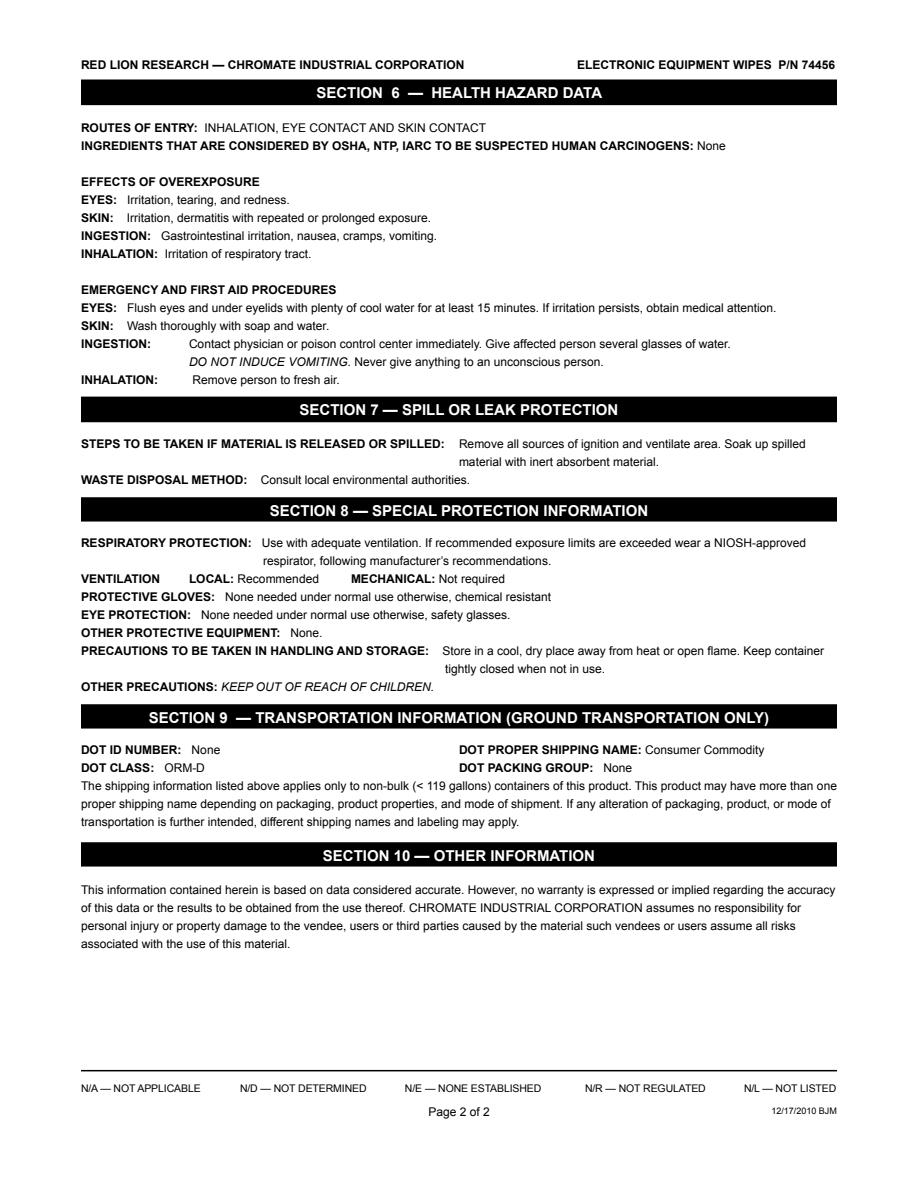
<style>
.page{position:relative;width:918px;height:1188px;background:#fff}
.page>*{position:absolute;margin:0;border:0;box-sizing:border-box;transform-origin:0 0}
.t1{font:700 15px "Arial";color:#fff}
.t2{font:12px/18px "Arial";color:#000}
.t3{font:700 12px/18px "Arial";color:#000}
.t4{font:italic 12px "Arial";color:#000}
.t5{font:10.5px "Arial";letter-spacing:-.01em;color:#000}
.t6{font:9px "Arial";color:#000}
.s1{font-weight:400}
.s2{font-weight:700}
.s3{font-style:italic}
.s4{font-weight:700;font-style:normal}
</style>
<div class="page">
<hr style="left:81px;top:1070px;width:756px;height:1px;background:#000">
<div style="left:82px;top:397px;width:754px;height:25px;background:#000"></div>
<div style="left:82px;top:80px;width:754px;height:24px;background:#000"></div>
<div style="left:81px;top:80px;width:756px;height:25px;border:2px solid #000"></div>
<div style="left:82px;top:498px;width:754px;height:23px;background:#000"></div>
<div style="left:81px;top:497px;width:756px;height:25px;border:2px solid #000"></div>
<div style="left:82px;top:705px;width:754px;height:23px;background:#000"></div>
<div style="left:81px;top:704px;width:756px;height:25px;border:2px solid #000"></div>
<div style="left:82px;top:843px;width:754px;height:23px;background:#000"></div>
<div style="left:81px;top:842px;width:756px;height:25px;border:2px solid #000"></div>
<p class="t3" style="left:81px;top:56px;width:385px">RED LION RESEARCH — CHROMATE INDUSTRIAL CORPORATION</p>
<p class="t3" style="left:577px;top:56px;width:260px">ELECTRONIC EQUIPMENT WIPES P/N 74456</p>
<p class="t1" style="left:316px;top:83px;width:287px">SECTION 6 — HEALTH HAZARD DATA</p>
<p class="t3" style="left:81px;top:119px;width:646px">ROUTES OF ENTRY: <span class="s1">INHALATION, EYE CONTACT AND SKIN CONTACT<br></span>INGREDIENTS THAT ARE CONSIDERED BY OSHA, NTP, IARC TO BE SUSPECTED HUMAN CARCINOGENS: <span class="s1">None</span></p>
<p class="t2" style="left:81px;top:173px;width:358px"><span class="s2">EFFECTS OF OVEREXPOSURE<br>EYES:</span> Irritation, tearing, and redness.<br><span class="s2">SKIN:</span> Irritation, dermatitis with repeated or prolonged exposure.<br><span class="s2">INGESTION:</span> Gastrointestinal irritation, nausea, cramps, vomiting.<br><span class="s2">INHALATION:</span> Irritation of respiratory tract.</p>
<p class="t2" style="left:81px;top:281px;width:697px"><span class="s2">EMERGENCY AND FIRST AID PROCEDURES<br>EYES:</span> Flush eyes and under eyelids with plenty of cool water for at least 15 minutes. If irritation persists, obtain medical attention.<br><span class="s2">SKIN:</span> Wash thoroughly with soap and water.<br><span class="s2">INGESTION:</span></p>
<p class="t2" style="left:189px;top:335px;width:543px">Contact physician or poison control center immediately. Give affected person several glasses of water.<br><span class="s3">DO NOT INDUCE VOMITING.</span> Never give anything to an unconscious person.</p>
<p class="t3" style="left:81px;top:371px;width:79px">INHALATION:</p>
<p class="t2" style="left:192px;top:371px;width:149px">Remove person to fresh air.</p>
<p class="t1" style="left:300px;top:400px;width:320px">SECTION 7 — SPILL OR LEAK PROTECTION</p>
<p class="t2" style="left:81px;top:435px;width:726px"><span class="s2">STEPS TO BE TAKEN IF MATERIAL IS RELEASED OR SPILLED:</span> Remove all sources of ignition and ventilate area. Soak up spilled</p>
<p class="t2" style="left:459px;top:453px;width:202px">material with inert absorbent material.</p>
<p class="t2" style="left:81px;top:471px;width:391px"><span class="s2">WASTE DISPOSAL METHOD:</span> Consult local environmental authorities.</p>
<p class="t1" style="left:270px;top:501px;width:380px">SECTION 8 — SPECIAL PROTECTION INFORMATION</p>
<p class="t2" style="left:263px;top:534px;width:545px;text-indent:-182px"><span class="s2">RESPIRATORY PROTECTION:</span> Use with adequate ventilation. If recommended exposure limits are exceeded wear a NIOSH-approved respirator, following manufacturer’s recommendations.</p>
<p class="t3" style="left:81px;top:571px;width:81px">VENTILATION</p>
<p class="t2" style="left:189px;top:570px;width:132px"><span class="s2">LOCAL:</span> Recommended</p>
<p class="t3" style="left:351px;top:571px;width:156px">MECHANICAL: <span class="s1">Not required</span></p>
<p class="t2" style="left:81px;top:588px;width:472px"><span class="s2">PROTECTIVE GLOVES:</span> None needed under normal use otherwise, chemical resistant</p>
<p class="t2" style="left:81px;top:606px;width:431px"><span class="s2">EYE PROTECTION:</span> None needed under normal use otherwise, safety glasses.</p>
<p class="t3" style="left:81px;top:625px;width:243px">OTHER PROTECTIVE EQUIPMENT: <span class="s1">None.</span></p>
<p class="t2" style="left:81px;top:642px;width:745px"><span class="s2">PRECAUTIONS TO BE TAKEN IN HANDLING AND STORAGE:</span> Store in a cool, dry place away from heat or open flame. Keep container</p>
<p class="t2" style="left:445px;top:660px;width:162px">tightly closed when not in use.</p>
<p class="t4" style="left:81px;top:679px;width:355px"><span class="s4">OTHER PRECAUTIONS:</span> KEEP OUT OF REACH OF CHILDREN.</p>
<p class="t1" style="left:149px;top:708px;width:622px">SECTION 9 — TRANSPORTATION INFORMATION (GROUND TRANSPORTATION ONLY)</p>
<p class="t3" style="left:81px;top:741px;width:141px">DOT ID NUMBER: <span class="s1">None</span></p>
<p class="t3" style="left:459px;top:741px;width:307px">DOT PROPER SHIPPING NAME: <span class="s1">Consumer Commodity</span></p>
<p class="t3" style="left:81px;top:759px;width:125px">DOT CLASS: <span class="s1">ORM-D</span></p>
<p class="t2" style="left:81px;top:759px;width:758px;text-indent:378px"><span class="s2">DOT PACKING GROUP:</span> None<br>The shipping information listed above applies only to non-bulk (&lt; 119 gallons) containers of this product. This product may have more than one proper shipping name depending on packaging, product properties, and mode of shipment. If any alteration of packaging, product, or mode of transportation is further intended, different shipping names and labeling may apply.</p>
<p class="t1" style="left:323px;top:846px;width:274px">SECTION 10 — OTHER INFORMATION</p>
<p class="t2" style="left:81px;top:881px;width:756px">This information contained herein is based on data considered accurate. However, no warranty is expressed or implied regarding the accuracy of this data or the results to be obtained from the use thereof. CHROMATE INDUSTRIAL CORPORATION assumes no responsibility for personal injury or property damage to the vendee, users or third parties caused by the material such vendees or users assume all risks associated with the use of this material.</p>
<p class="t5" style="left:81px;top:1082px;width:121px">N/A — NOT APPLICABLE</p>
<p class="t5" style="left:240px;top:1082px;width:128px">N/D — NOT DETERMINED</p>
<p class="t5" style="left:405px;top:1082px;width:138px">N/E — NONE ESTABLISHED</p>
<p class="t5" style="left:585px;top:1082px;width:122px">N/R — NOT REGULATED</p>
<p class="t5" style="left:744px;top:1082px;width:94px">N/L — NOT LISTED</p>
<p class="t6" style="left:771px;top:1105px;width:67px">12/17/2010 BJM</p>
<p class="t2" style="left:428px;top:1103px;width:63px">Page 2 of 2</p>
</div>
